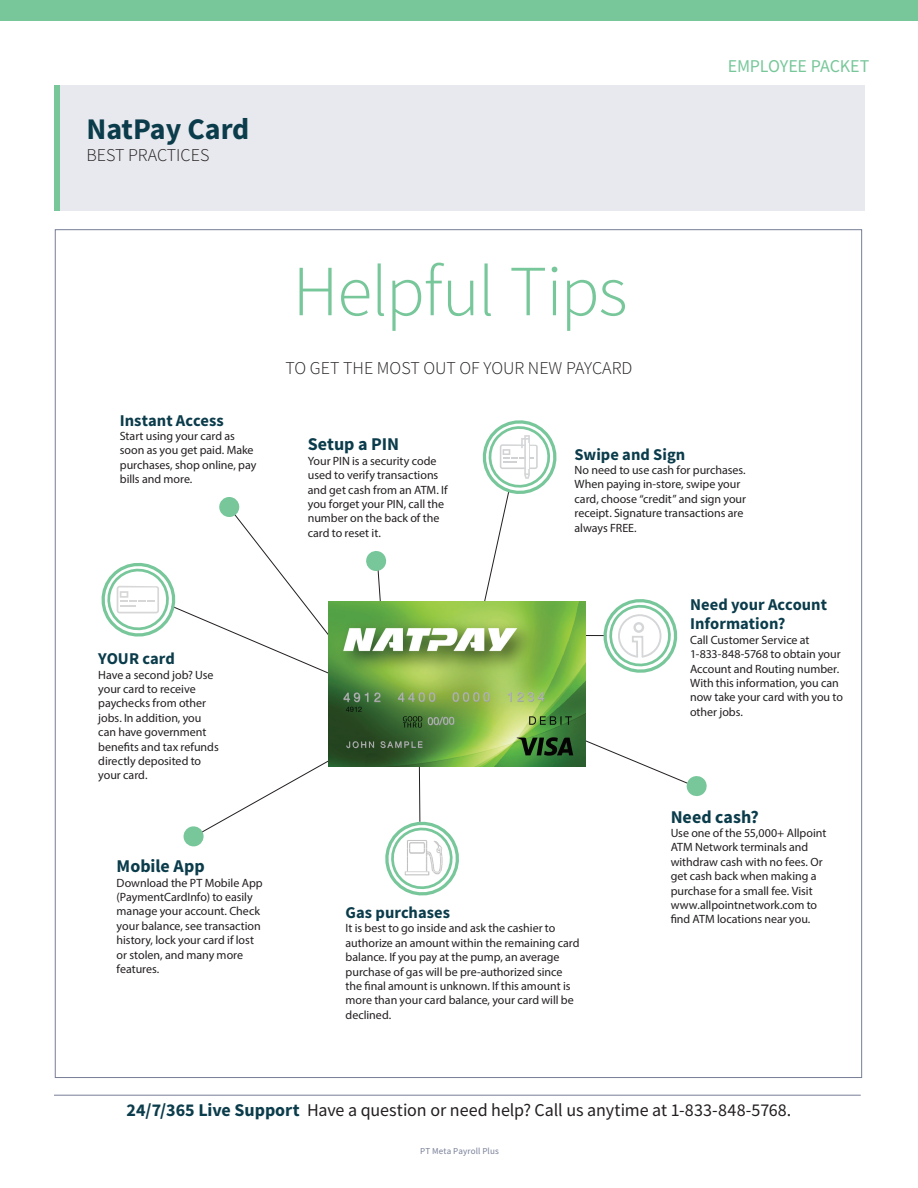
<style>
.page{position:relative;width:918px;height:1188px;background:#fff}
.page>*{position:absolute;margin:0;border:0;box-sizing:border-box;transform-origin:0 0}
.t1{font:300 72px "Source Sans Pro";letter-spacing:-.02em;color:#77c79a}
.t2{font:700 30px "Source Sans Pro";color:#0b3c4b}
.t3{font:18px "Source Sans Pro";letter-spacing:-.005em;color:#231f20}
.t4{font:300 18px "Source Sans Pro";color:#231f20}
.t5{font:700 18px "Source Sans Pro";color:#0b3c4b}
.t6{font:18px "Source Sans Pro";letter-spacing:-.015em;color:#77c79a}
.t7{font:700 16.5px/19.8px "Source Sans Pro";color:#0b3c4b}
.t8{font:12px/14.4px "Myriad Pro";letter-spacing:-.005em;color:#231f20}
.t9{font:9px "Source Sans Pro";letter-spacing:.02em;color:#777e97}
.s1{font-weight:700;color:#0b3c4b}
</style>
<div class="page">
<div style="left:0;top:0;width:918px;height:21px;background:#77c79a"></div>
<hr style="left:54px;top:1095px;width:807px;height:1px;background:#777e97">
<div style="left:58px;top:85px;width:807px;height:126px;background:#e8e9ee"></div>
<div style="left:54px;top:85px;width:5px;height:126px;background:#77c79a"></div>
<div style="left:219px;top:497px;width:20px;height:20px;background:#77c79a;border-radius:50%"></div>
<svg style="left:366px;top:551px;width:21px;height:50px"></svg>
<svg style="left:183px;top:760px;width:170px;height:87px"></svg>
<svg style="left:469px;top:740px;width:238px;height:56px"></svg>
<hr style="left:544px;top:635px;width:60px;height:1px;background:#231f20">
<svg style="left:101px;top:511px;width:227px;height:163px"></svg>
<svg style="left:482px;top:420px;width:75px;height:181px"></svg>
<hr style="left:526px;top:444px;width:2px;height:25px;background:#fff">
<svg style="left:600px;top:599px;width:78px;height:74px"></svg>
<svg style="left:381px;top:766px;width:81px;height:130px"></svg>
<img style="left:401px;top:833px;width:42px;height:8px">
<img style="left:396px;top:841px;width:52px;height:8px">
<img style="left:394px;top:849px;width:55px;height:23px">
<img style="left:399px;top:872px;width:45px;height:7px">
<img style="left:409px;top:879px;width:25px;height:3px">
<img style="left:328px;top:601px;width:258px;height:165px">
<h2 class="t2" style="left:86px;top:109px;width:165px">NatPay Card</h2>
<h3 class="t4" style="left:86px;top:144px;width:125px">BEST PRACTICES</h3>
<h1 class="t1" style="left:293px;top:247px;width:336px">Helpful Tips</h1>
<h3 class="t4" style="left:286px;top:357px;width:348px">TO GET THE MOST OUT OF YOUR NEW PAYCARD</h3>
<h3 class="t6" style="left:728px;top:55px;width:143px">EMPLOYEE PACKET</h3>
<h3 class="t7" style="left:120px;top:410px;width:106px">Instant Access</h3>
<p class="t8" style="left:120px;top:429px;width:138px">Start using your card as soon as you get paid. Make purchases, shop online, pay bills and more.</p>
<h3 class="t5" style="left:308px;top:432px;width:93px">Setup a PIN</h3>
<p class="t8" style="left:308px;top:453px;width:141px">Your PIN is a security code used to verify transactions and get cash from an ATM. If you forget your PIN, call the number on the back of the card to reset it.</p>
<h3 class="t7" style="left:98px;top:649px;width:78px">YOUR card</h3>
<p class="t8" style="left:98px;top:667px;width:122px">Have a second job? Use your card to receive paychecks from other jobs. In addition, you can have government benefits and tax refunds directly deposited to your card.</p>
<h3 class="t7" style="left:575px;top:444px;width:112px">Swipe and Sign</h3>
<p class="t8" style="left:575px;top:463px;width:173px">No need to use cash for purchases.<br>When paying in-store, swipe your card, choose “credit” and sign your receipt. Signature transactions are always FREE.</p>
<h3 class="t7" style="left:690px;top:594px;width:138px">Need your Account<br>Information?</h3>
<p class="t8" style="left:690px;top:632px;width:154px">Call Customer Service at<br>1-833-848-5768 to obtain your<br>Account and Routing number.<br>With this information, you can now take your card with you to other jobs.</p>
<h3 class="t5" style="left:117px;top:854px;width:90px">Mobile App</h3>
<p class="t8" style="left:117px;top:875px;width:148px">Download the PT Mobile App (PaymentCardInfo) to easily manage your account. Check your balance, see transaction history, lock your card if lost or stolen, and many more features.</p>
<h3 class="t7" style="left:346px;top:902px;width:106px">Gas purchases</h3>
<p class="t8" style="left:346px;top:921px;width:236px">It is best to go inside and ask the cashier to authorize an amount within the remaining card balance. If you pay at the pump, an average purchase of gas will be pre-authorized since the final amount is unknown. If this amount is more than your card balance, your card will be declined.</p>
<h3 class="t5" style="left:671px;top:804px;width:90px">Need cash?</h3>
<p class="t8" style="left:671px;top:826px;width:157px">Use one of the 55,000+ Allpoint<br>ATM Network terminals and withdraw cash with no fees. Or get cash back when making a purchase for a small fee. Visit www.allpointnetwork.com to find ATM locations near you.</p>
<h3 class="t3" style="left:127px;top:1099px;width:666px"><span class="s1">24/7/365 Live Support</span> Have a question or need help? Call us anytime at 1-833-848-5768.</h3>
<p class="t9" style="left:420px;top:1146px;width:80px">PT Meta Payroll Plus</p>
</div>
